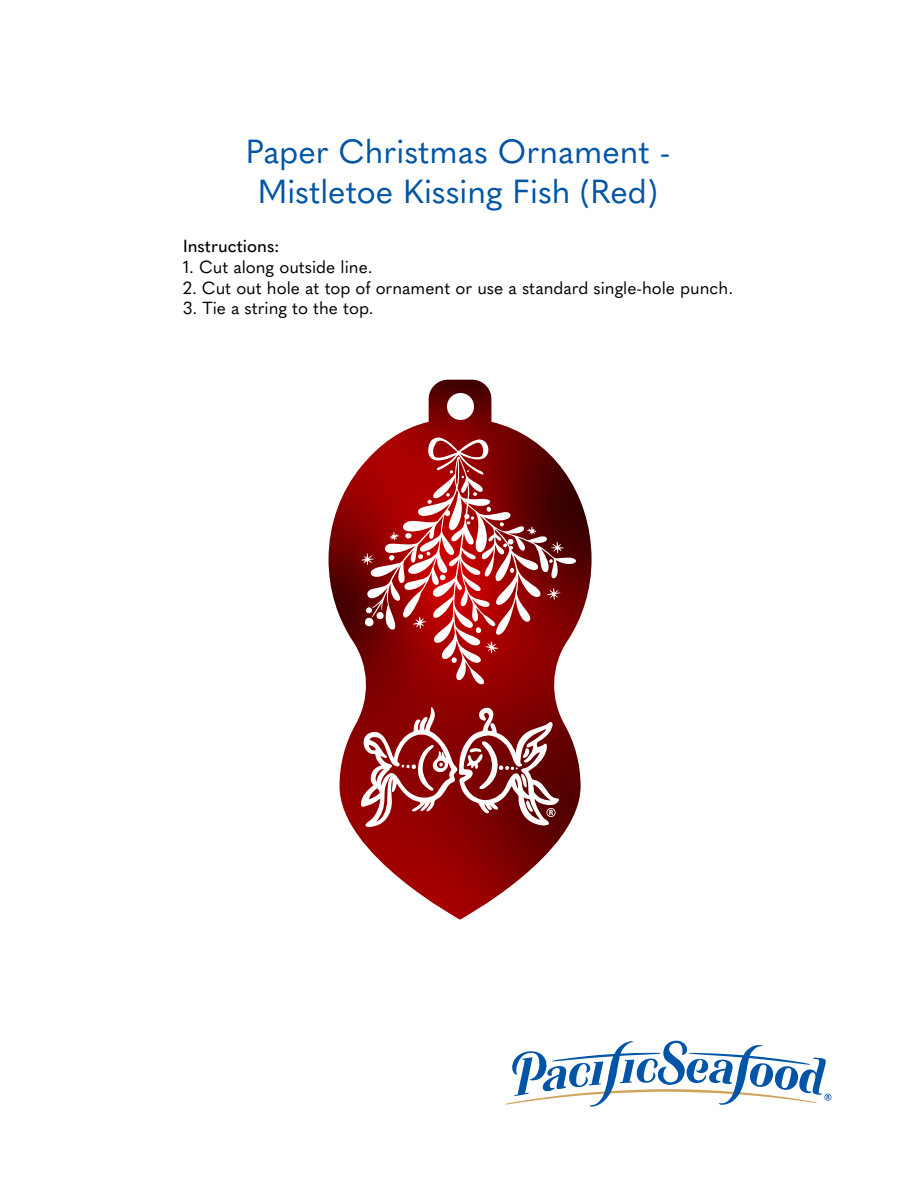
<style>
.page{position:relative;width:918px;height:1188px;background:#fff}
.page>*{position:absolute;margin:0;border:0;box-sizing:border-box;transform-origin:0 0}
.t1{font:33px/39.6px "Quasimoda";color:#0154a6;text-align:center}
.t2{font:17.25px "Quasimoda";color:#000}
.t3{font:500 17.25px "Quasimoda";color:#000}
</style>
<div class="page">
<svg style="left:329px;top:380px;width:263px;height:540px"></svg>
<svg style="left:361px;top:554px;width:6px;height:11px"></svg>
<svg style="left:367px;top:457px;width:209px;height:228px"></svg>
<div style="left:377px;top:612px;width:7px;height:7px;background:#fff;border-radius:50%"></div>
<svg style="left:365px;top:607px;width:9px;height:20px"></svg>
<div style="left:405px;top:533px;width:7px;height:6px;background:#fff;border-radius:50%"></div>
<svg style="left:445px;top:510px;width:5px;height:6px"></svg>
<svg style="left:440px;top:575px;width:6px;height:5px"></svg>
<svg style="left:476px;top:627px;width:5px;height:6px"></svg>
<svg style="left:452px;top:657px;width:5px;height:6px"></svg>
<svg style="left:389px;top:555px;width:5px;height:5px"></svg>
<svg style="left:487px;top:507px;width:4px;height:5px"></svg>
<svg style="left:510px;top:568px;width:4px;height:5px"></svg>
<svg style="left:427px;top:500px;width:5px;height:4px"></svg>
<svg style="left:500px;top:522px;width:4px;height:4px"></svg>
<svg style="left:418px;top:552px;width:12px;height:7px"></svg>
<svg style="left:473px;top:492px;width:4px;height:4px"></svg>
<svg style="left:503px;top:539px;width:11px;height:11px"></svg>
<svg style="left:549px;top:542px;width:15px;height:21px"></svg>
<svg style="left:446px;top:493px;width:4px;height:4px"></svg>
<svg style="left:464px;top:514px;width:10px;height:11px"></svg>
<svg style="left:428px;top:438px;width:61px;height:40px"></svg>
<svg style="left:360px;top:706px;width:201px;height:121px"></svg>
<div style="left:447px;top:393px;width:27px;height:27px;background:#fff;border-radius:50%"></div>
<svg style="left:505px;top:1040px;width:326px;height:67px"></svg>
<h1 class="t1" style="left:246px;top:129px;width:426px">Paper Christmas Ornament -<br>Mistletoe Kissing Fish (Red)</h1>
<p class="t3" style="left:183px;top:233px;width:98px">Instructions:</p>
<p class="t2" style="left:183px;top:254px;width:191px">1. Cut along outside line.</p>
<p class="t2" style="left:183px;top:274px;width:552px">2. Cut out hole at top of ornament or use a standard single-hole punch.</p>
<p class="t2" style="left:183px;top:295px;width:192px">3. Tie a string to the top.</p>
</div>
